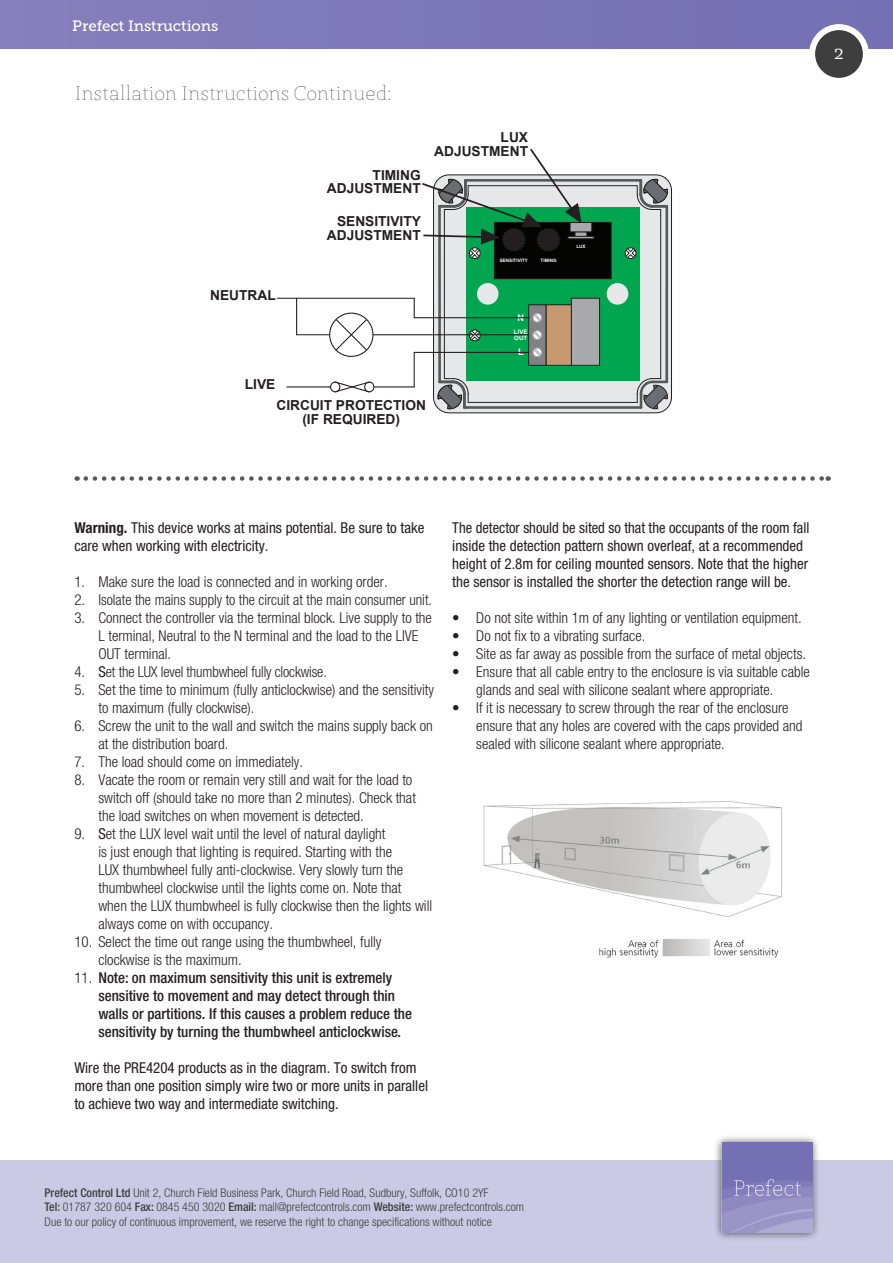
<style>
.page{position:relative;width:893px;height:1263px;background:#fff}
.page>*{position:absolute;margin:0;border:0;box-sizing:border-box;transform-origin:0 0}
.t1{font:100 19.5px "St Marie";color:#231f20}
.t2{font:18px "St Marie";color:#fff}
.t3{font:300 condensed 15px/18px "Helvetica Neue";color:#231f20}
.t4{font:condensed 15px/18px "Helvetica Neue";color:#231f20}
.t5{font:500 condensed 15px/18px "Helvetica Neue";color:#231f20}
.t6{font:15px "Museo Slab 500";color:#fff}
.t7{font:700 13.8px/13.8px "Arial";color:#231f20;text-align:right}
.t8{font:300 condensed 12px/14.4px "Helvetica Neue";color:#3e3e3f}
.t9{font:700 9.15px "Arial";color:#fff}
.t10{font:700 6.15px/6.1px "Arial";color:#fff}
.t11{font:700 4.65px "Arial";color:#fff}
.s1{font-weight:700}
.s2{font-weight:400}
.s3{font-weight:300}
.s4{font-weight:500}
</style>
<div class="page">
<div style="left:0;top:0;width:893px;height:48px;background:#7c77b8"></div>
<div style="left:0;top:1160px;width:893px;height:103px;background:#cbc9e4"></div>
<div style="left:714px;top:1134px;width:106px;height:107px;background:#231f20;opacity:.75"></div>
<svg style="left:722px;top:1142px;width:96px;height:97px"></svg>
<div style="left:812px;top:27px;width:54px;height:54px;background:#3e3e3f;border-radius:50%"></div>
<div style="left:809px;top:24px;width:60px;height:60px;border:6px solid #fff;border-radius:50%"></div>
<div style="left:434px;top:175px;width:237px;height:238px;background:#e6e7e9;border-radius:16px"></div>
<div style="left:433px;top:175px;width:239px;height:238px;border:1px solid #231f20;border-radius:16px"></div>
<hr style="left:444px;top:209px;width:1px;height:169px;background:#231f20">
<hr style="left:468px;top:185px;width:169px;height:1px;background:#231f20">
<hr style="left:468px;top:402px;width:169px;height:1px;background:#231f20">
<hr style="left:660px;top:209px;width:1px;height:169px;background:#231f20">
<hr style="left:287px;top:386px;width:44px;height:1px;background:#231f20">
<hr style="left:277px;top:298px;width:137px;height:1px;background:#231f20">
<hr style="left:296px;top:298px;width:1px;height:37px;background:#231f20">
<div style="left:330px;top:382px;width:10px;height:10px;border:1px solid #231f20;border-radius:50%"></div>
<div style="left:364px;top:382px;width:10px;height:10px;border:1px solid #231f20;border-radius:50%"></div>
<svg style="left:334px;top:381px;width:37px;height:12px"></svg>
<hr style="left:374px;top:386px;width:40px;height:1px;background:#231f20">
<svg style="left:334px;top:318px;width:34px;height:34px"></svg>
<div style="left:329px;top:313px;width:44px;height:44px;border:1px solid #231f20;border-radius:50%"></div>
<hr style="left:297px;top:334px;width:33px;height:1px;background:#231f20">
<div style="left:466px;top:207px;width:173px;height:173px;background:#00a54f"></div>
<svg style="left:468px;top:329px;width:13px;height:13px"></svg>
<div style="left:607px;top:283px;width:21px;height:22px;background:#e6e7e9;border-radius:50%"></div>
<div style="left:477px;top:283px;width:21px;height:22px;background:#e6e7e9;border-radius:50%"></div>
<svg style="left:414px;top:298px;width:1px;height:19px"></svg>
<hr style="left:414px;top:352px;width:1px;height:35px;background:#231f20">
<svg style="left:624px;top:247px;width:13px;height:12px"></svg>
<div style="left:546px;top:305px;width:25px;height:60px;background:#c79970"></div>
<div style="left:546px;top:305px;width:25px;height:60px;border:1px solid #231f20"></div>
<div style="left:571px;top:298px;width:28px;height:67px;background:#a8a9ad"></div>
<div style="left:571px;top:298px;width:29px;height:67px;border:1px solid #231f20"></div>
<div style="left:494px;top:222px;width:117px;height:57px;background:#040503"></div>
<div style="left:494px;top:222px;width:117px;height:57px;border:1px solid #231f20"></div>
<hr style="left:575px;top:232px;width:12px;height:4px;background:#a8a9ad">
<div style="left:575px;top:232px;width:12px;height:5px;border:1px solid #231f20"></div>
<div style="left:570px;top:222px;width:22px;height:10px;background:#a8a9ad"></div>
<div style="left:570px;top:222px;width:22px;height:10px;border:1px solid #231f20"></div>
<div style="left:568px;top:236px;width:26px;height:3px;border:1px solid #231f20"></div>
<div style="left:529px;top:305px;width:17px;height:60px;background:#808285"></div>
<div style="left:529px;top:305px;width:17px;height:60px;border:1px solid #231f20"></div>
<svg style="left:532px;top:313px;width:10px;height:10px"></svg>
<svg style="left:532px;top:330px;width:10px;height:10px"></svg>
<svg style="left:532px;top:348px;width:10px;height:9px"></svg>
<hr style="left:466px;top:179px;width:175px;height:3px;background:#57585a">
<svg style="left:636px;top:179px;width:32px;height:31px"></svg>
<svg style="left:438px;top:378px;width:31px;height:31px"></svg>
<svg style="left:636px;top:378px;width:32px;height:31px"></svg>
<hr style="left:438px;top:206px;width:3px;height:176px;background:#57585a">
<hr style="left:665px;top:206px;width:3px;height:176px;background:#57585a">
<hr style="left:464px;top:406px;width:177px;height:3px;background:#57585a">
<svg style="left:422px;top:148px;width:160px;height:112px"></svg>
<hr style="left:414px;top:317px;width:115px;height:1px;background:#231f20">
<hr style="left:373px;top:334px;width:156px;height:1px;background:#231f20">
<hr style="left:414px;top:352px;width:115px;height:1px;background:#231f20">
<img style="left:483px;top:801px;width:299px;height:157px">
<svg style="left:86px;top:476px;width:743px;height:5px"></svg>
<p class="t6" style="left:72px;top:18px;width:148px">Prefect Instructions</p>
<h1 class="t1" style="left:74px;top:80px;width:319px">Installation Instructions Continued:</h1>
<p class="t7" style="left:327px;top:168px;width:95px">TIMING<br>ADJUSTMENT</p>
<p class="t7" style="left:327px;top:215px;width:96px">SENSITIVITY<br>ADJUSTMENT</p>
<p class="t7" style="left:434px;top:131px;width:95px">LUX<br>ADJUSTMENT</p>
<p class="t11" style="left:500px;top:257px;width:29px">SENSITIVITY</p>
<p class="t11" style="left:541px;top:257px;width:18px">TIMING</p>
<p class="t7" style="left:210px;top:289px;width:67px">NEUTRAL</p>
<p class="t7" style="left:245px;top:377px;width:32px">LIVE</p>
<p class="t7" style="left:276px;top:399px;width:151px;text-align:center">CIRCUIT PROTECTION (IF REQUIRED)</p>
<p class="t9" style="left:518px;top:312px;width:8px">N</p>
<p class="t10" style="left:514px;top:328px;width:15px">LIVE<br>OUT</p>
<p class="t9" style="left:518px;top:346px;width:7px">L</p>
<p class="t11" style="left:576px;top:243px;width:11px">LUX</p>
<p class="t2" style="left:834px;top:42px;width:11px">2</p>
<p class="t4" style="left:74px;top:518px;width:351px"><span class="s1">Warning.</span> This device works at mains potential. Be sure to take care when working with electricity.</p>
<p class="t3" style="left:74px;top:572px;width:315px">1. Make sure the load is connected and in working order.</p>
<p class="t3" style="left:74px;top:590px;width:359px">2. Isolate the mains supply to the circuit at the main consumer unit.</p>
<p class="t3" style="left:98px;top:608px;width:335px;text-indent:-24px">3. Connect the controller via the terminal block. Live supply to the<br>L terminal, Neutral to the N terminal and the load to the LIVE<br>OUT terminal.</p>
<p class="t3" style="left:74px;top:662px;width:254px">4. <span class="s2">S</span>et the LUX level thumbwheel fully clockwise.</p>
<p class="t3" style="left:98px;top:680px;width:337px;text-indent:-24px">5. Set the time to minimum (fully anticlockwise) and the sensitivity to maximum (fully clockwise).</p>
<p class="t3" style="left:98px;top:716px;width:336px;text-indent:-24px">6. Screw the unit to the wall and switch the mains supply back on at the distribution board.</p>
<p class="t3" style="left:74px;top:752px;width:230px">7. The load should come on immediately.</p>
<p class="t3" style="left:98px;top:770px;width:319px;text-indent:-24px">8. Vacate the room or remain very still and wait for the load to switch off (should take no more than 2 minutes). Check that the load switches on when movement is detected.</p>
<p class="t3" style="left:98px;top:824px;width:335px;text-indent:-24px">9. <span class="s2">S</span>et the LUX level wait until the level of natural daylight<br>is just enough that lighting is required. Starting with the<br>LUX thumbwheel fully anti-clockwise. Very slowly turn the thumbwheel clockwise until the lights come on. Note that when the LUX thumbwheel is fully clockwise then the lights will always come on with occupancy.</p>
<p class="t3" style="left:98px;top:932px;width:285px;text-indent:-24px">10. Select the time out range using the thumbwheel, fully clockwise is the maximum.</p>
<p class="t5" style="left:98px;top:968px;width:315px;text-indent:-24px"><span class="s3">11.</span> Note: on maximum sensitivity this unit is extremely sensitive to movement and may detect through thin walls or partitions. If this causes a problem reduce the sensitivity by turning the thumbwheel anticlockwise.</p>
<p class="t4" style="left:74px;top:1058px;width:355px">Wire the PRE4204 products as in the diagram. To switch from more than one position simply wire two or more units in parallel to achieve two way and intermediate switching.</p>
<p class="t4" style="left:452px;top:518px;width:358px">The detector should be sited so that the occupants of the room fall inside the detection pattern shown overleaf, at a recommended height of 2.8m for ceiling mounted sensors. Note that the higher the sensor is installed the shorter the detection range will be.</p>
<p class="t3" style="left:452px;top:608px;width:351px">• Do not site within 1m of any lighting or ventilation equipment.</p>
<p class="t3" style="left:452px;top:626px;width:195px">• Do not fix to a vibrating surface.</p>
<p class="t3" style="left:452px;top:644px;width:355px">• Site as far away as possible from the surface of metal objects.</p>
<p class="t3" style="left:476px;top:662px;width:335px;text-indent:-24px">• Ensure that all cable entry to the enclosure is via suitable cable glands and seal with silicone sealant where appropriate.</p>
<p class="t3" style="left:476px;top:698px;width:328px;text-indent:-24px">• If it is necessary to screw through the rear of the enclosure ensure that any holes are covered with the caps provided and sealed with silicone sealant where appropriate.</p>
<p class="t8" style="left:45px;top:1185px;width:481px"><span class="s4">Prefect Control Ltd</span> Unit 2, Church Field Business Park, Church Field Road, Sudbury, Suffolk, CO10 2YF<br><span class="s4">Tel:</span> 01787 320 604 <span class="s4">Fax:</span> 0845 450 3020 <span class="s4">Email:</span> mail@prefectcontrols.com <span class="s4">Website:</span> www.prefectcontrols.com<br>Due to our policy of continuous improvement, we reserve the right to change specifications without notice</p>
</div>
